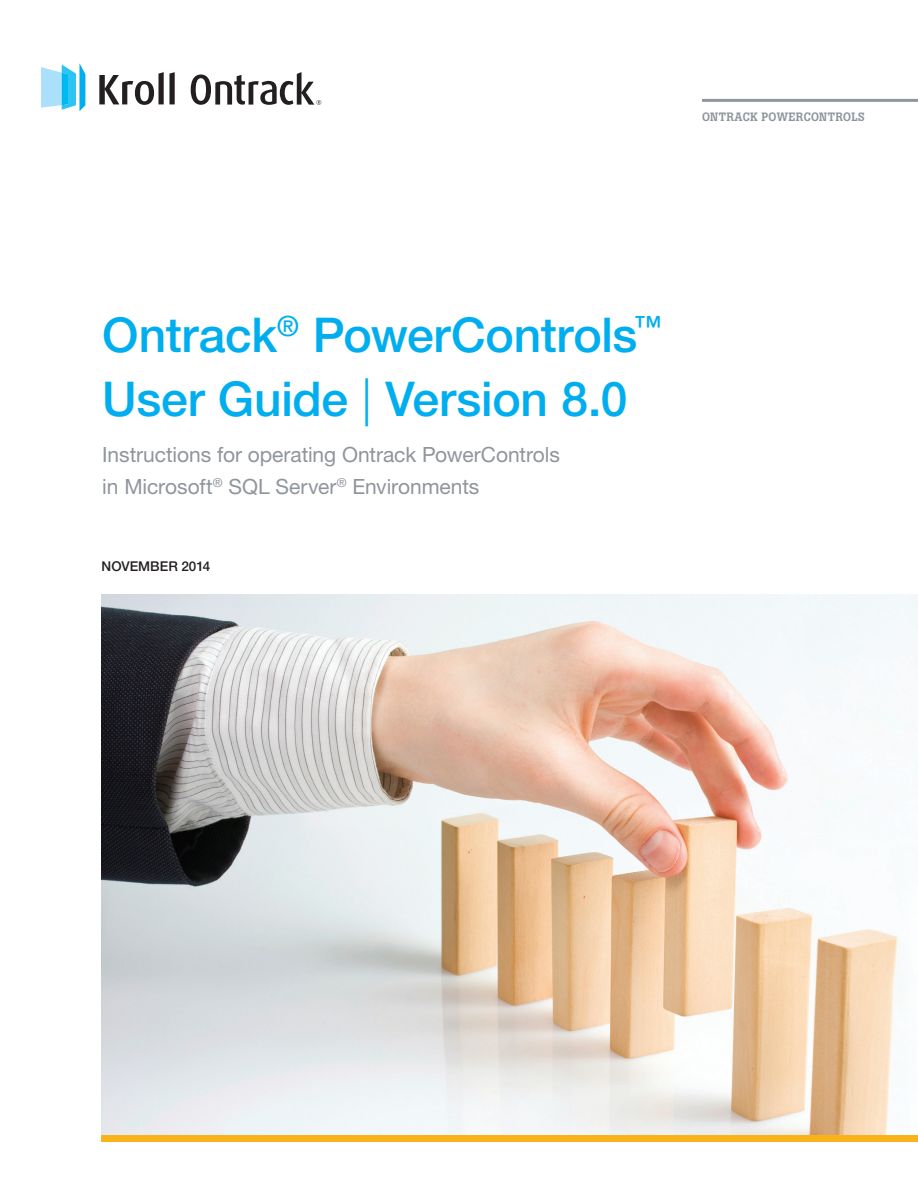
<style>
.page{position:relative;width:918px;height:1188px;background:#fff}
.page>*{position:absolute;margin:0;border:0;box-sizing:border-box;transform-origin:0 0}
.Cover_Headline{font:500 48px "Helvetica Neue LT Std";letter-spacing:-.005em;color:#00aeef}
.Cover_Headline-2{font:21px "Helvetica Neue LT Std";letter-spacing:-.005em;color:#8f959d}
.Sidebar_-_Subhead{font:500 13.5px "Helvetica Neue LT Std";color:#231f20}
.t1{font:500 12px "Boton BQ";letter-spacing:.02em;color:#8f959d}
.s1{font-weight:300}
</style>
<div class="page">
<hr style="left:702px;top:99px;width:216px;height:3px;background:#8f959d">
<svg style="left:41px;top:63px;width:44px;height:48px"></svg>
<svg style="left:99px;top:72px;width:76px;height:33px"></svg>
<svg style="left:191px;top:72px;width:130px;height:33px"></svg>
<img style="left:102px;top:594px;width:816px;height:542px">
<div style="left:102px;top:1136px;width:816px;height:6px;background:#fbb31b"></div>
<p class="t1" style="left:702px;top:110px;width:164px">ONTRACK POWERCONTROLS</p>
<p class="Cover_Headline" style="left:102px;top:306px;width:561px">Ontrack<sup>®</sup> PowerControls<sup>™</sup></p>
<p class="Cover_Headline" style="left:102px;top:371px;width:527px">User Guide <span class="s1">|</span> Version 8.0</p>
<p class="Cover_Headline-2" style="left:102px;top:442px;width:459px">Instructions for operating Ontrack PowerControls</p>
<p class="Cover_Headline-2" style="left:102px;top:474px;width:379px">in Microsoft<sup>®</sup> SQL Server<sup>®</sup> Environments</p>
<p class="Sidebar_-_Subhead" style="left:102px;top:558px;width:110px">NOVEMBER 2014</p>
</div>
